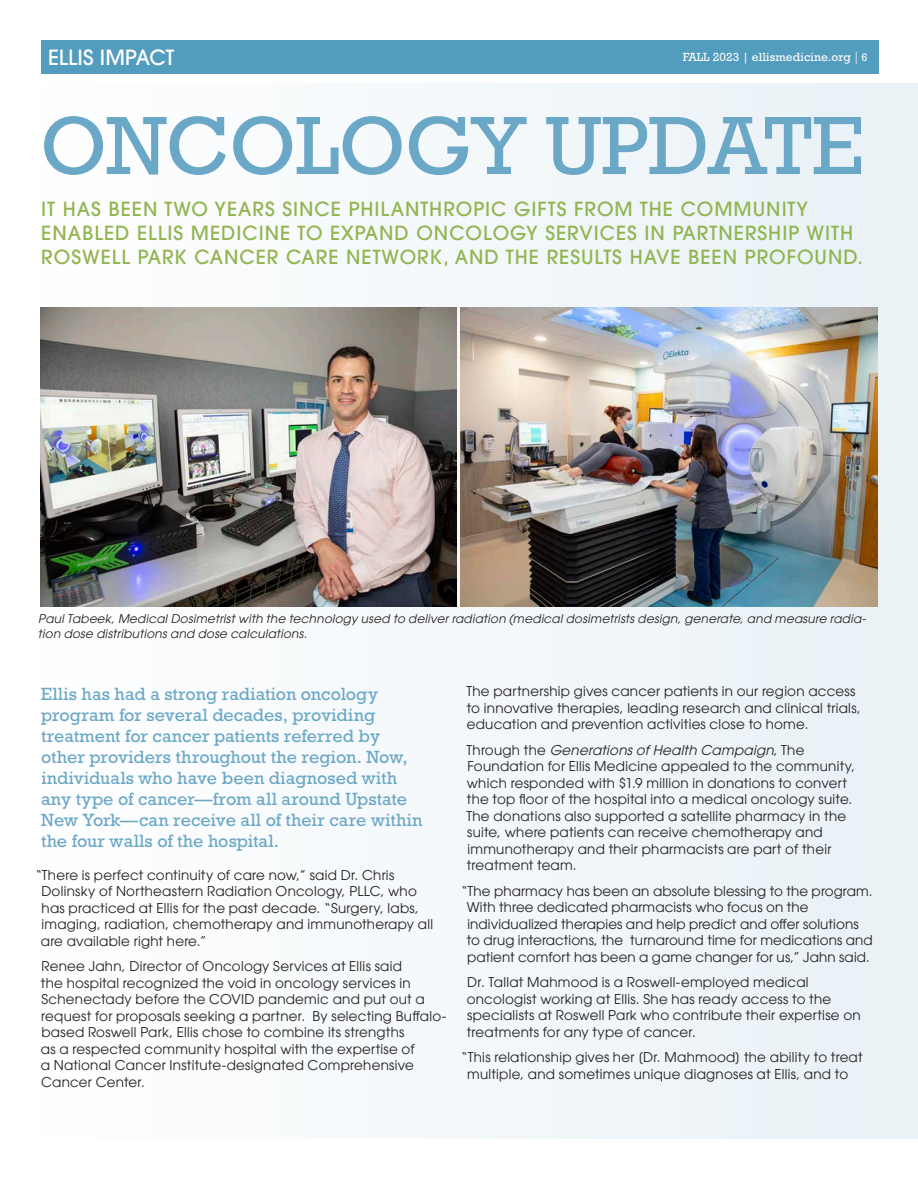
<style>
.page{position:relative;width:918px;height:1188px;background:#fff}
.page>*{position:absolute;margin:0;border:0;box-sizing:border-box;transform-origin:0 0}
._1_Article_Headline{font:84px "Rockwell Std";letter-spacing:-.01em;color:#6ba8c7}
._1_Body{font:500 21px "ITC Avant Garde Pro";color:#fff}
._1_SUBHEAD_big_green{font:500 19.5px/24px "ITC Avant Garde Pro";letter-spacing:.05em;color:#91b550}
.Intro_paragraph_1{font:18px/21px "Rockwell Std";color:#6ba8c7}
._1_Body-2{font:13.5px/16.5px "ITC Avant Garde Pro";letter-spacing:.015em;color:#231f20}
._1_quote_title{font:italic 12px/15px "ITC Avant Garde Pro";letter-spacing:.02em;color:#231f20}
.t1{font:12px "Rockwell Std";letter-spacing:.01em;color:#fff}
.s1{font-size:14.1px}
.s2{font-size:11.25px}
.s3{font-style:italic}
</style>
<div class="page">
<div style="left:40px;top:83px;width:878px;height:1055px;background:#f3f8fa"></div>
<img style="left:461px;top:307px;width:417px;height:300px">
<img style="left:41px;top:307px;width:415px;height:299px">
<div style="left:41px;top:40px;width:837px;height:34px;background:#529cbe"></div>
<p class="_1_Body" style="left:48px;top:44px;width:128px">ELLIS IMPACT</p>
<p class="t1" style="left:683px;top:50px;width:186px">FALL 2023 | ellismedicine.org <span class="s1">|</span> <span class="s2">6</span></p>
<p class="_1_Article_Headline" style="left:40px;top:97px;width:825px">ONCOLOGY UPDATE</p>
<p class="_1_SUBHEAD_big_green" style="left:41px;top:197px;width:823px">IT HAS BEEN TWO YEARS SINCE PHILANTHROPIC GIFTS FROM THE COMMUNITY<br>ENABLED ELLIS MEDICINE TO EXPAND ONCOLOGY SERVICES IN PARTNERSHIP WITH<br>ROSWELL PARK CANCER CARE NETWORK, AND THE RESULTS HAVE BEEN PROFOUND.</p>
<p class="_1_quote_title" style="left:38px;top:611px;width:830px">Paul Tabeek, Medical Dosimetrist with the technology used to deliver radiation (medical dosimetrists design, generate, and measure radia&shy;tion dose distributions and dose calculations.</p>
<p class="Intro_paragraph_1" style="left:41px;top:683px;width:383px">Ellis has had a strong radiation oncology program for several decades, providing treatment for cancer patients referred by other providers throughout the region. Now, individuals who have been diagnosed with any type of cancer—from all around Upstate New York—can receive all of their care within the four walls of the hospital.</p>
<p class="_1_Body-2" style="left:41px;top:866px;width:394px;text-indent:-5px">“There is perfect continuity of care now,” said Dr. Chris Dolinsky of Northeastern Radiation Oncology, PLLC, who has practiced at Ellis for the past decade. “Surgery, labs, imaging, radiation, chemotherapy and immunotherapy all are available right here.”</p>
<p class="_1_Body-2" style="left:41px;top:958px;width:407px">Renee Jahn, Director of Oncology Services at Ellis said<br>the hospital recognized the void in oncology services in Schenectady before the COVID pandemic and put out a request for proposals seeking a partner. By selecting Buffalo&shy;based Roswell Park, Ellis chose to combine its strengths<br>as a respected community hospital with the expertise of<br>a National Cancer Institute-designated Comprehensive Cancer Center.</p>
<p class="_1_Body-2" style="left:467px;top:683px;width:396px">The partnership gives cancer patients in our region access to innovative therapies, leading research and clinical trials, education and prevention activities close to home.</p>
<p class="_1_Body-2" style="left:467px;top:741px;width:390px">T h r o u g h t h e <span class="s3">GenerationsofHealth Campaign</span>, T h e Foundation for Ellis Medicine appealed to the community, which responded with $1.9 million in donations to convert the top floor of the hospital into a medical oncology suite.<br>The donations also supported a satellite pharmacy in the suite, where patients can receive chemotherapy and immunotherapy and their pharmacists are part of their treatment team.</p>
<p class="_1_Body-2" style="left:467px;top:882px;width:407px;text-indent:-6px">“The pharmacy has been an absolute blessing to the program.<br>With three dedicated pharmacists who focus on the individualized therapies and help predict and offer solutions to drug interactions, the turnaround time for medications and patient comfort has been a game changer for us,” Jahn said.</p>
<p class="_1_Body-2" style="left:467px;top:974px;width:396px">Dr. Tallat Mahmood is a Roswell-employed medical oncologist working at Ellis. She has ready access to the specialists at Roswell Park who contribute their expertise on treatments for any type of cancer.</p>
<p class="_1_Body-2" style="left:467px;top:1049px;width:397px;text-indent:-6px">“This relationship gives her [Dr. Mahmood] the ability to treat multiple, and sometimes unique diagnoses at Ellis, and to</p>
</div>
